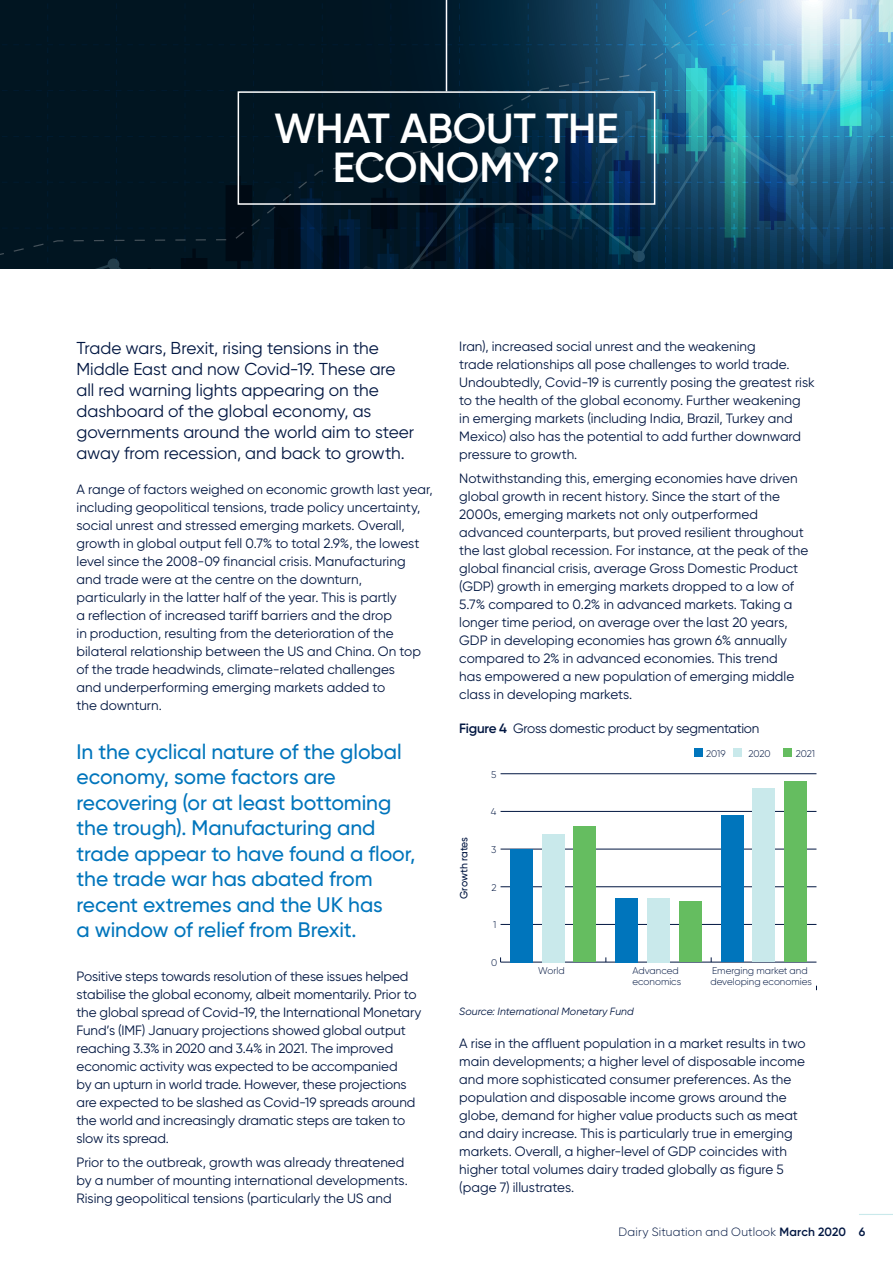
<style>
.page{position:relative;width:893px;height:1263px;background:#fff}
.page>*{position:absolute;margin:0;border:0;box-sizing:border-box;transform-origin:0 0}
.t1{font:600 42px/39px "Gilroy";letter-spacing:-.01em;color:#fff;text-align:center}
.t2{font:500 21px/25.5px "Gilroy";letter-spacing:-.005em;color:#0075bc}
.t3{font:17.25px/21px "Gilroy";letter-spacing:-.005em;color:#001641}
.t4{font:13.5px/18px "Gilroy";color:#001641}
.t5{font:300 12px "Gilroy";letter-spacing:.015em;color:#001641}
.t6{font:italic 10.5px "Gilroy";letter-spacing:.01em;color:#001641}
.t7{font:500 10.5px "Gilroy";letter-spacing:-.015em;color:#001641}
.t8{font:300 9.75px/11.2px "Gilroy";letter-spacing:-.005em;color:#001641}
.s1{font-weight:600}
</style>
<div class="page">
<svg style="left:0;top:0;width:893px;height:269px;background:#12384e"></svg>
<div style="left:783px;top:749px;width:9px;height:8px;background:#65bd60"></div>
<div style="left:694px;top:749px;width:8px;height:8px;background:#0075bc"></div>
<div style="left:733px;top:749px;width:9px;height:8px;background:#c9e9eb"></div>
<hr style="left:501px;top:962px;width:315px;height:1px;background:#001641">
<hr style="left:501px;top:924px;width:315px;height:1px;background:#001641">
<hr style="left:501px;top:886px;width:315px;height:1px;background:#001641">
<hr style="left:501px;top:849px;width:315px;height:1px;background:#001641">
<hr style="left:501px;top:811px;width:315px;height:1px;background:#001641">
<hr style="left:501px;top:773px;width:315px;height:1px;background:#001641">
<div style="left:574px;top:826px;width:22px;height:136px;background:#65bd60"></div>
<div style="left:679px;top:902px;width:22px;height:60px;background:#65bd60"></div>
<div style="left:784px;top:781px;width:22px;height:181px;background:#65bd60"></div>
<div style="left:542px;top:834px;width:22px;height:128px;background:#c9e9eb"></div>
<div style="left:647px;top:898px;width:23px;height:64px;background:#c9e9eb"></div>
<div style="left:753px;top:789px;width:22px;height:173px;background:#c9e9eb"></div>
<div style="left:511px;top:849px;width:22px;height:113px;background:#0075bc"></div>
<div style="left:616px;top:898px;width:22px;height:64px;background:#0075bc"></div>
<div style="left:721px;top:815px;width:22px;height:147px;background:#0075bc"></div>
<hr style="left:446px;top:0;width:1px;height:91px;background:#fff">
<div style="left:238px;top:91px;width:417px;height:114px;border:2px solid #fff"></div>
<hr style="left:859px;top:1214px;width:34px;height:1px;background:#c9e9eb">
<h1 class="t1" style="left:274px;top:109px;width:346px">WHAT ABOUT THE<br>ECONOMY?</h1>
<p class="t3" style="left:77px;top:337px;width:339px">Trade wars, Brexit, rising tensions in the Middle East and now Covid-19. These are all red warning lights appearing on the dashboard of the global economy, as governments around the world aim to steer away from recession, and back to growth.</p>
<p class="t4" style="left:77px;top:480px;width:358px">A range of factors weighed on economic growth last year, including geopolitical tensions, trade policy uncertainty, social unrest and stressed emerging markets. Overall, growth in global output fell 0.7% to total 2.9%, the lowest level since the 2008-09 financial crisis. Manufacturing and trade were at the centre on the downturn, particularly in the latter half of the year. This is partly<br>a reflection of increased tariff barriers and the drop<br>in production, resulting from the deterioration of the bilateral relationship between the US and China. On top of the trade headwinds, climate-related challenges<br>and underperforming emerging markets added to<br>the downturn.</p>
<p class="t2" style="left:77px;top:739px;width:341px">In the cyclical nature of the global economy, some factors are recovering (or at least bottoming the trough). Manufacturing and trade appear to have found a floor, the trade war has abated from recent extremes and the UK has<br>a window of relief from Brexit.</p>
<p class="t4" style="left:77px;top:967px;width:346px">Positive steps towards resolution of these issues helped stabilise the global economy, albeit momentarily. Prior to the global spread of Covid-19, the International Monetary Fund’s (IMF) January projections showed global output reaching 3.3% in 2020 and 3.4% in 2021. The improved economic activity was expected to be accompanied<br>by an upturn in world trade. However, these projections are expected to be slashed as Covid-19 spreads around the world and increasingly dramatic steps are taken to slow its spread.</p>
<p class="t4" style="left:77px;top:1153px;width:333px">Prior to the outbreak, growth was already threatened by a number of mounting international developments.<br>Rising geopolitical tensions (particularly the US and</p>
<p class="t4" style="left:459px;top:337px;width:357px">Iran), increased social unrest and the weakening<br>trade relationships all pose challenges to world trade.<br>Undoubtedly, Covid-19 is currently posing the greatest risk to the health of the global economy. Further weakening<br>in emerging markets (including India, Brazil, Turkey and Mexico) also has the potential to add further downward pressure to growth.</p>
<p class="t4" style="left:459px;top:469px;width:351px">Notwithstanding this, emerging economies have driven global growth in recent history. Since the start of the 2000s, emerging markets not only outperformed advanced counterparts, but proved resilient throughout the last global recession. For instance, at the peak of the global financial crisis, average Gross Domestic Product (GDP) growth in emerging markets dropped to a low of 5.7% compared to 0.2% in advanced markets. Taking a longer time period, on average over the last 20 years, GDP in developing economies has grown 6% annually compared to 2% in advanced economies. This trend<br>has empowered a new population of emerging middle class in developing markets.</p>
<p class="t4" style="left:459px;top:719px;width:302px"><span class="s1">Figure 4</span> Gross domestic product by segmentation</p>
<p class="t7" style="left:457px;top:899px;width:64px;rotate:-90deg">Growth rates</p>
<p class="t8" style="left:491px;top:768px;width:7px">5</p>
<p class="t8" style="left:491px;top:806px;width:7px">4</p>
<p class="t8" style="left:491px;top:844px;width:7px">3</p>
<p class="t8" style="left:491px;top:881px;width:7px">2</p>
<p class="t8" style="left:493px;top:919px;width:5px">1</p>
<p class="t8" style="left:491px;top:956px;width:8px">0</p>
<p class="t8" style="left:706px;top:747px;width:21px">2019</p>
<p class="t8" style="left:748px;top:747px;width:24px">2020</p>
<p class="t8" style="left:796px;top:747px;width:21px">2021</p>
<p class="t8" style="left:538px;top:964px;width:28px">World</p>
<p class="t8" style="left:632px;top:964px;width:50px">Advanced economics</p>
<p class="t8" style="left:710px;top:964px;width:103px">Emerging market and developing economies</p>
<p class="t6" style="left:459px;top:1005px;width:176px">Source: International Monetary Fund</p>
<p class="t4" style="left:459px;top:1034px;width:348px">A rise in the affluent population in a market results in two main developments; a higher level of disposable income and more sophisticated consumer preferences. As the population and disposable income grows around the globe, demand for higher value products such as meat and dairy increase. This is particularly true in emerging markets. Overall, a higher-level of GDP coincides with higher total volumes dairy traded globally as figure 5 (page 7) illustrates.</p>
<p class="t5" style="left:619px;top:1225px;width:248px">Dairy Situation and Outlook <span class="s1">March 2020 6</span></p>
</div>
